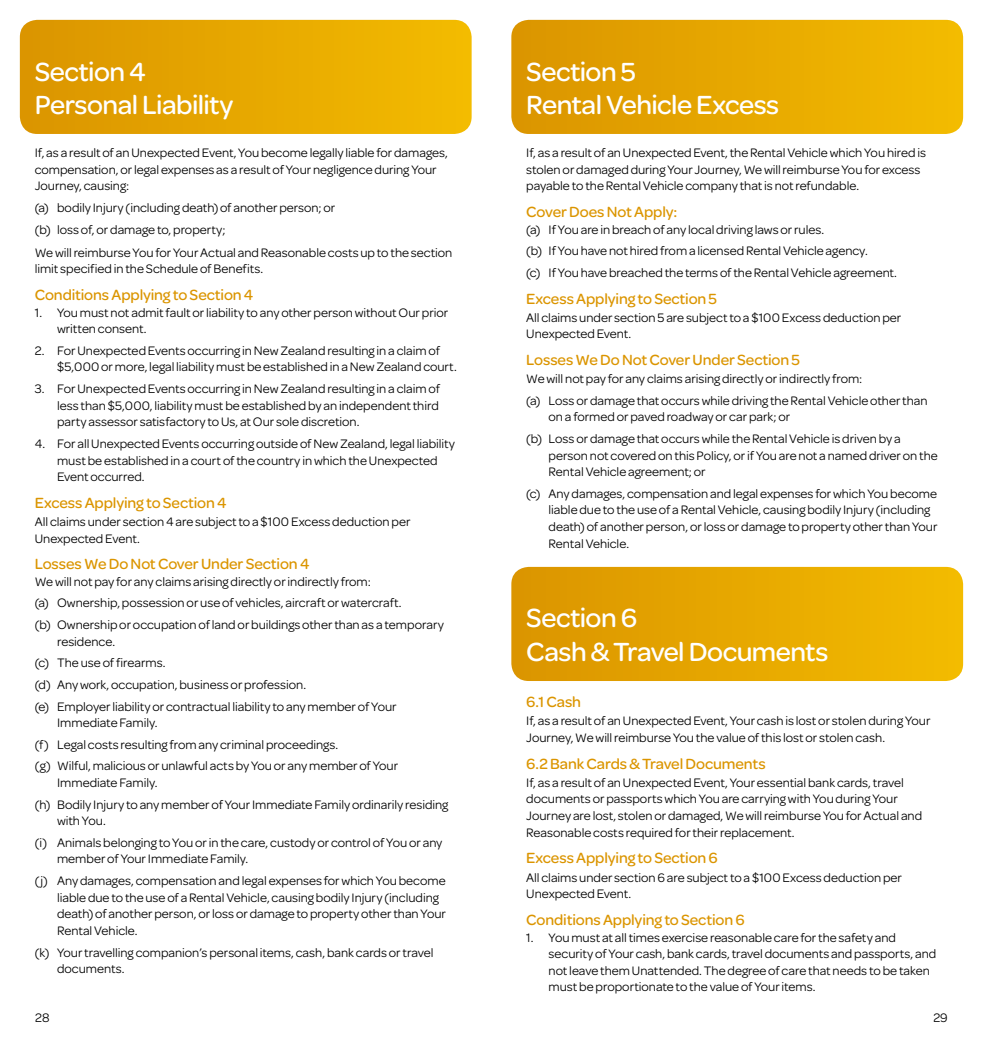
<style>
.page{position:relative;width:983px;height:1042px;background:#fff}
.page>*{position:absolute;margin:0;border:0;box-sizing:border-box;transform-origin:0 0}
.t1{font:500 28px/33.2px "Omnes";letter-spacing:-.02em;color:#fff}
.t2{font:500 15.75px "Omnes";letter-spacing:-.005em;color:#db9500}
.t3{font:13.12px/16.6px "Omnes";color:#000}
</style>
<div class="page">
<svg style="left:511px;top:567px;width:451px;height:114px;background:#e6a801"></svg>
<svg style="left:20px;top:20px;width:451px;height:114px;background:#e6a801"></svg>
<svg style="left:511px;top:20px;width:451px;height:114px;background:#e6a801"></svg>
<h1 class="t1" style="left:35px;top:55px;width:200px">Section 4<br>Personal Liability</h1>
<p class="t3" style="left:35px;top:144px;width:414px">If, as a result of an Unexpected Event, You become legally liable for damages, compensation, or legal expenses as a result of Your negligence during Your<br>Journey, causing:</p>
<p class="t3" style="left:35px;top:197px;width:302px;line-height:21.5px">(a) bodily Injury (including death) of another person; or (b) loss of, or damage to, property;</p>
<p class="t3" style="left:35px;top:244px;width:419px">We will reimburse You for Your Actual and Reasonable costs up to the section limit specified in the Schedule of Benefits.</p>
<p class="t2" style="left:35px;top:286px;width:220px">Conditions Applying to Section 4</p>
<p class="t3" style="left:57px;top:304px;width:392px;text-indent:-22px">1. You must not admit fault or liability to any other person without Our prior written consent.</p>
<p class="t3" style="left:57px;top:342px;width:401px;text-indent:-22px">2. For Unexpected Events occurring in New Zealand resulting in a claim of $5,000 or more, legal liability must be established in a New Zealand court.</p>
<p class="t3" style="left:57px;top:380px;width:384px;text-align:justify;text-indent:-22px">3. For Unexpected Events occurring in New Zealand resulting in a claim of less than $5,000, liability must be established by an independent third party assessor satisfactory to Us, at Our sole discretion.</p>
<p class="t3" style="left:57px;top:435px;width:399px;text-indent:-22px">4. For all Unexpected Events occurring outside of New Zealand, legal liability must be established in a court of the country in which the Unexpected<br>Event occurred.</p>
<p class="t2" style="left:35px;top:494px;width:193px">Excess Applying to Section 4</p>
<p class="t3" style="left:35px;top:513px;width:377px">All claims under section 4 are subject to a $100 Excess deduction per<br>Unexpected Event.</p>
<p class="t2" style="left:35px;top:555px;width:276px">Losses We Do Not Cover Under Section 4</p>
<p class="t3" style="left:35px;top:571px;width:410px;line-height:21.5px">We will not pay for any claims arising directly or indirectly from:<br>(a) Ownership, possession or use of vehicles, aircraft or watercraft.<br>(b) Ownership or occupation of land or buildings other than as a temporary</p>
<p class="t3" style="left:35px;top:630px;width:363px;line-height:21.5px;text-indent:22px">residence.<br>(c) The use of firearms.<br>(d) Any work, occupation, business or profession.<br>(e) Employer liability or contractual liability to any member of Your</p>
<p class="t3" style="left:35px;top:712px;width:365px;line-height:21.5px;text-indent:22px">Immediate Family.<br>(f) Legal costs resulting from any criminal proceedings.<br>(g) Wilful, malicious or unlawful acts by You or any member of Your</p>
<p class="t3" style="left:35px;top:772px;width:415px;line-height:21.5px;text-indent:22px">Immediate Family.<br>(h) Bodily Injury to any member of Your Immediate Family ordinarily residing</p>
<p class="t3" style="left:35px;top:810px;width:409px;line-height:21.5px;text-indent:22px">with You.<br>(i) Animals belonging to You or in the care, custody or control of You or any</p>
<p class="t3" style="left:35px;top:848px;width:412px;line-height:21.5px;text-indent:22px">member of Your Immediate Family.<br>(j) Any damages, compensation and legal expenses for which You become</p>
<p class="t3" style="left:57px;top:889px;width:390px">liable due to the use of a Rental Vehicle, causing bodily Injury (including death) of another person, or loss or damage to property other than Your<br>Rental Vehicle.</p>
<p class="t3" style="left:57px;top:944px;width:378px;text-indent:-22px">(k) Your travelling companion’s personal items, cash, bank cards or travel documents.</p>
<h1 class="t1" style="left:526px;top:55px;width:254px">Section 5<br>Rental Vehicle Excess</h1>
<p class="t3" style="left:526px;top:144px;width:401px">If, as a result of an Unexpected Event, the Rental Vehicle which You hired is stolen or damaged during Your Journey, We will reimburse You for excess payable to the Rental Vehicle company that is not refundable.</p>
<p class="t2" style="left:526px;top:203px;width:153px">Cover Does Not Apply:</p>
<p class="t3" style="left:526px;top:219px;width:372px;line-height:21.5px">(a) If You are in breach of any local driving laws or rules.<br>(b) If You have not hired from a licensed Rental Vehicle agency.<br>(c) If You have breached the terms of the Rental Vehicle agreement.</p>
<p class="t2" style="left:526px;top:289px;width:192px">Excess Applying to Section 5</p>
<p class="t3" style="left:526px;top:309px;width:376px">All claims under section 5 are subject to a $100 Excess deduction per<br>Unexpected Event.</p>
<p class="t2" style="left:526px;top:351px;width:275px">Losses We Do Not Cover Under Section 5</p>
<p class="t3" style="left:526px;top:368px;width:403px;line-height:21.5px">We will not pay for any claims arising directly or indirectly from:<br>(a) Loss or damage that occurs while driving the Rental Vehicle other than</p>
<p class="t3" style="left:526px;top:406px;width:376px;line-height:21.5px;text-indent:22px">on a formed or paved roadway or car park; or<br>(b) Loss or damage that occurs while the Rental Vehicle is driven by a</p>
<p class="t3" style="left:548px;top:447px;width:391px">person not covered on this Policy, or if You are not a named driver on the<br>Rental Vehicle agreement; or</p>
<p class="t3" style="left:548px;top:485px;width:390px;text-indent:-22px">(c) Any damages, compensation and legal expenses for which You become liable due to the use of a Rental Vehicle, causing bodily Injury (including death) of another person, or loss or damage to property other than Your Rental Vehicle.</p>
<h1 class="t1" style="left:526px;top:601px;width:303px">Section 6<br>Cash &amp; Travel Documents</h1>
<p class="t2" style="left:526px;top:693px;width:56px">6.1 Cash</p>
<p class="t3" style="left:526px;top:713px;width:405px">If, as a result of an Unexpected Event, Your cash is lost or stolen during Your<br>Journey, We will reimburse You the value of this lost or stolen cash.</p>
<p class="t2" style="left:526px;top:754px;width:241px">6.2 Bank Cards &amp; Travel Documents</p>
<p class="t3" style="left:526px;top:774px;width:397px">If, as a result of an Unexpected Event, Your essential bank cards, travel documents or passports which You are carrying with You during Your Journey are lost, stolen or damaged, We will reimburse You for Actual and Reasonable costs required for their replacement.</p>
<p class="t2" style="left:526px;top:849px;width:193px">Excess Applying to Section 6</p>
<p class="t3" style="left:526px;top:869px;width:377px">All claims under section 6 are subject to a $100 Excess deduction per<br>Unexpected Event.</p>
<p class="t2" style="left:526px;top:911px;width:220px">Conditions Applying to Section 6</p>
<p class="t3" style="left:548px;top:929px;width:389px;text-indent:-22px">1. You must at all times exercise reasonable care for the safety and security of Your cash, bank cards, travel documents and passports, and not leave them Unattended. The degree of care that needs to be taken must be proportionate to the value of Your items.</p>
<p class="t3" style="left:35px;top:1009px;width:16px">28</p>
<p class="t3" style="left:933px;top:1009px;width:16px">29</p>
</div>
